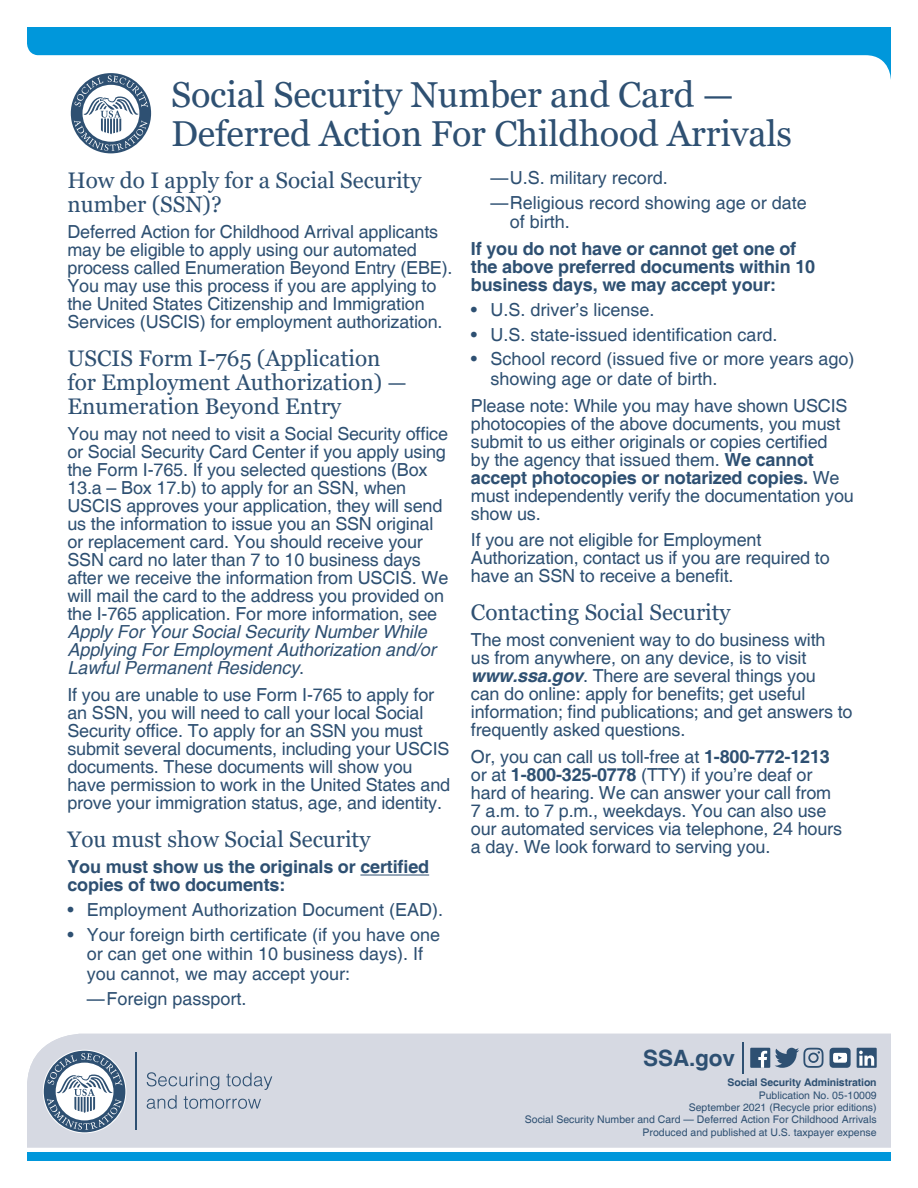
<style>
.page{position:relative;width:918px;height:1188px;background:#fff}
.page>*{position:absolute;margin:0;border:0;box-sizing:border-box;transform-origin:0 0}
.t1{font:36px/39px "Georgia";letter-spacing:-.005em;color:#2e5072}
.t2{font:22.5px/24px "Georgia";color:#2e5072}
.t3{font:700 22.5px "Helvetica";letter-spacing:-.005em;color:#2e5072}
.t4{font:18px/18px "Helvetica";letter-spacing:-.01em;color:#2e5072}
.t5{font:700 18px/18px "Helvetica";letter-spacing:-.01em;color:#2e5072}
.t6{font:10.5px "Helvetica";color:#2e5072}
.t7{font:700 10.5px "Helvetica";letter-spacing:-.01em;color:#2e5072}
.s1{font-style:italic}
.s2{font-weight:700}
.s3{font-weight:700;font-style:italic}
</style>
<div class="page">
<svg style="left:27px;top:27px;width:864px;height:53px;fill:#0097db"></svg>
<div style="left:27px;top:1153px;width:864px;height:8px;background:#0097db"></div>
<div style="left:27px;top:1034px;width:864px;height:113px;background:#d6d9e2"></div>
<hr style="left:742px;top:1042px;width:1px;height:32px;background:#2e5072">
<div style="left:750px;top:1048px;width:20px;height:20px;background:#2e5072"></div>
<svg style="left:758px;top:1051px;width:9px;height:17px"></svg>
<svg style="left:775px;top:1048px;width:49px;height:20px"></svg>
<svg style="left:830px;top:1048px;width:21px;height:20px"></svg>
<div style="left:857px;top:1048px;width:20px;height:20px;background:#2e5072"></div>
<svg style="left:859px;top:1051px;width:15px;height:15px"></svg>
<svg style="left:147px;top:1072px;width:125px;height:37px;background:#bcc3d0"></svg>
<hr style="left:136px;top:1053px;width:1px;height:77px;background:#2e5072">
<div style="left:44px;top:1051px;width:81px;height:81px;background:#2e5072;border-radius:50%"></div>
<svg style="left:47px;top:1053px;width:75px;height:77px"></svg>
<div style="left:68px;top:70px;width:86px;height:87px;border:3px solid #fff;border-radius:50%"></div>
<div style="left:71px;top:73px;width:80px;height:80px;background:#2e5072;border-radius:50%"></div>
<svg style="left:74px;top:76px;width:74px;height:75px"></svg>
<hr style="left:360px;top:875px;width:69px;height:1px;background:#2e5072">
<h1 class="t1" style="left:171px;top:76px;width:623px">Social Security Number and Card —<br>Deferred Action For Childhood Arrivals</h1>
<h1 class="t2" style="left:68px;top:168px;width:355px">How do I apply for a Social Security number (SSN)?</h1>
<p class="t4" style="left:68px;top:224px;width:387px">Deferred Action for Childhood Arrival applicants may be eligible to apply using our automated process called Enumeration Beyond Entry (EBE).<br>You may use this process if you are applying to the United States Citizenship and Immigration Services (USCIS) for employment authorization.</p>
<h1 class="t2" style="left:68px;top:347px;width:341px">USCIS Form I-765 (Application for Employment Authorization) —<br>Enumeration Beyond Entry</h1>
<p class="t4" style="left:68px;top:426px;width:382px">You may not need to visit a Social Security office or Social Security Card Center if you apply using the Form I-765. If you selected questions (Box 13.a – Box 17.b) to apply for an SSN, when USCIS approves your application, they will send us the information to issue you an SSN original or replacement card. You should receive your SSN card no later than 7 to 10 business days after we receive the information from USCIS. We will mail the card to the address you provided on the I-765 application. For more information, see <span class="s1">Apply For Your Social Security Number While Applying For Employment Authorization and/or Lawful Permanent Residency</span>.</p>
<p class="t4" style="left:68px;top:686px;width:384px">If you are unable to use Form I-765 to apply for an SSN, you will need to call your local Social Security office. To apply for an SSN you must submit several documents, including your USCIS documents. These documents will show you have permission to work in the United States and prove your immigration status, age, and identity.</p>
<h1 class="t2" style="left:68px;top:827px;width:304px">You must show Social Security</h1>
<p class="t5" style="left:68px;top:859px;width:363px">You must show us the originals or certified copies of two documents:</p>
<p class="t4" style="left:68px;top:901px;width:377px">• Employment Authorization Document (EAD).</p>
<p class="t4" style="left:87px;top:926px;width:355px;line-height:19.5px;text-indent:-19px">• Your foreign birth certificate (if you have one or can get one within 10 business days). If you cannot, we may accept your:</p>
<p class="t4" style="left:87px;top:990px;width:161px">—Foreign passport.</p>
<p class="t4" style="left:490px;top:169px;width:179px">—U.S. military record.</p>
<p class="t4" style="left:510px;top:193px;width:299px;line-height:19.5px;text-indent:-19px">—Religious record showing age or date of birth.</p>
<p class="t5" style="left:471px;top:240px;width:346px">If you do not have or cannot get one of the above preferred documents within 10 business days, we may accept your:</p>
<p class="t4" style="left:471px;top:301px;width:185px">• U.S. driver’s license.</p>
<p class="t4" style="left:471px;top:326px;width:308px">• U.S. state-issued identification card.</p>
<p class="t4" style="left:490px;top:350px;width:366px;line-height:19.5px;text-indent:-19px">• School record (issued five or more years ago) showing age or date of birth.</p>
<p class="t4" style="left:471px;top:397px;width:384px">Please note: While you may have shown USCIS photocopies of the above documents, you must submit to us either originals or copies certified<br>by the agency that issued them. <span class="s2">We cannot accept photocopies or notarized copies.</span> We must independently verify the documentation you show us.</p>
<p class="t4" style="left:471px;top:532px;width:360px">If you are not eligible for Employment<br>Authorization, contact us if you are required to have an SSN to receive a benefit.</p>
<h1 class="t2" style="left:471px;top:600px;width:261px">Contacting Social Security</h1>
<p class="t4" style="left:471px;top:632px;width:383px">The most convenient way to do business with<br>us from anywhere, on any device, is to visit <span class="s3">www.ssa.gov</span>. There are several things you<br>can do online: apply for benefits; get useful information; find publications; and get answers to frequently asked questions.</p>
<p class="t4" style="left:471px;top:748px;width:373px">Or, you can call us toll-free at <span class="s2">1-800-772-1213 </span>or at <span class="s2">1-800-325-0778</span> (TTY) if you’re deaf or hard of hearing. We can answer your call from 7 a.m. to 7 p.m., weekdays. You can also use our automated services via telephone, 24 hours a day. We look forward to serving you.</p>
<p class="t3" style="left:643px;top:1044px;width:93px">SSA.gov</p>
<p class="t7" style="left:727px;top:1076px;width:151px">Social Security Administration</p>
<p class="t6" style="left:759px;top:1089px;width:119px">Publication No. 05-10009</p>
<p class="t6" style="left:689px;top:1101px;width:189px">September 2021 (Recycle prior editions)</p>
<p class="t6" style="left:525px;top:1114px;width:353px">Social Security Number and Card — Deferred Action For Childhood Arrivals</p>
<p class="t6" style="left:643px;top:1126px;width:236px">Produced and published at U.S. taxpayer expense</p>
</div>
